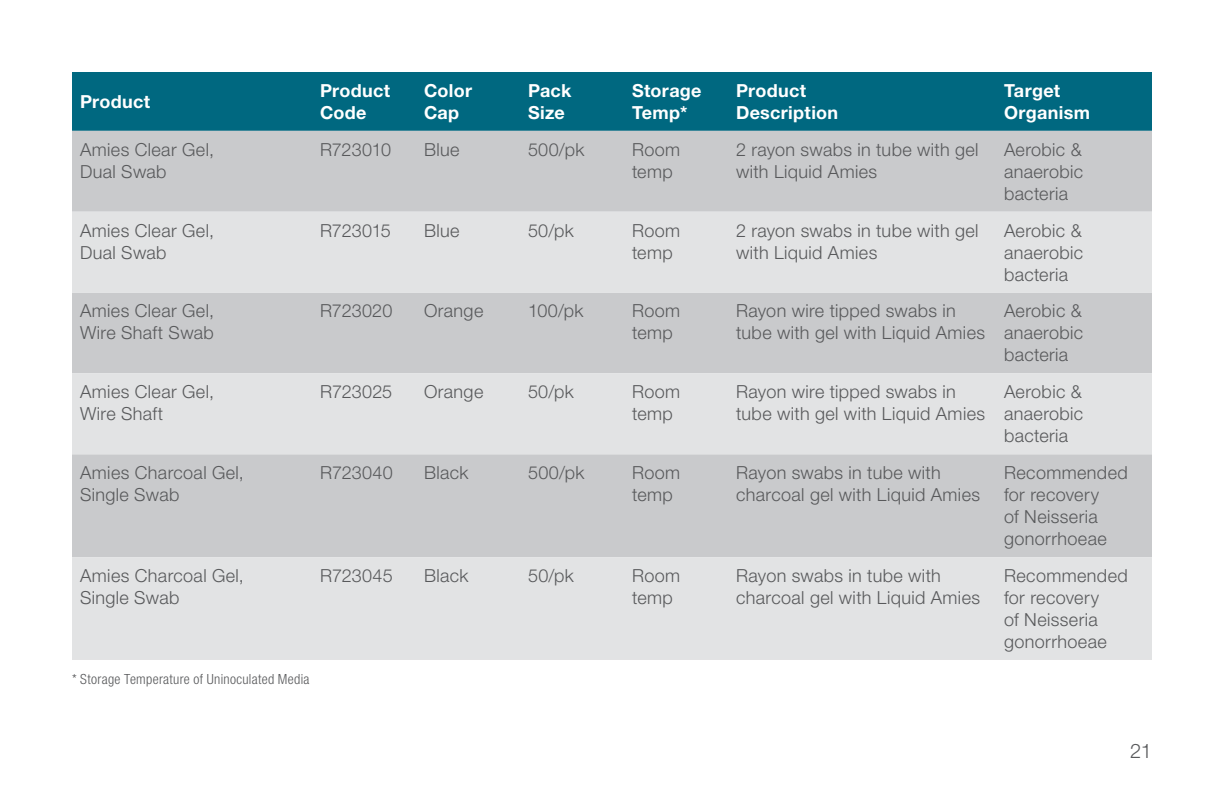
<style>
.page{position:relative;width:1224px;height:792px;background:#fff}
.page>*{position:absolute;margin:0;border:0;box-sizing:border-box;transform-origin:0 0}
.t1{font:300 20px "Helvetica Neue LT Std";color:#58595b}
.t2{font:300 18px/22px "Helvetica Neue LT Std";letter-spacing:.02em;color:#58595b}
.t3{font:700 18px/22px "Helvetica Neue LT Std";letter-spacing:.02em;color:#fff}
.t4{font:300 18px "Helvetica Neue LT Std";letter-spacing:-.01em;color:#58595b}
.t5{font:300 18px "Helvetica Neue LT Std";color:#58595b}
.t6{font:300 condensed 14px "Helvetica Neue LT Std";letter-spacing:.02em;color:#58595b}
</style>
<div class="page">
<div style="left:72px;top:72px;width:1080px;height:59px;background:#006880"></div>
<div style="left:72px;top:131px;width:1080px;height:81px;background:#c9cacc"></div>
<svg style="left:72px;top:212px;width:1080px;height:448px;background:#d7d8da"></svg>
<p class="t3" style="left:80px;top:90px;width:72px">Product</p>
<p class="t3" style="left:320px;top:79px;width:72px">Product<br>Code</p>
<p class="t3" style="left:424px;top:79px;width:50px">Color<br>Cap</p>
<p class="t3" style="left:528px;top:79px;width:45px">Pack<br>Size</p>
<p class="t3" style="left:632px;top:79px;width:71px">Storage<br>Temp*</p>
<p class="t3" style="left:736px;top:79px;width:104px">Product<br>Description</p>
<p class="t3" style="left:1004px;top:79px;width:88px">Target<br>Organism</p>
<p class="t2" style="left:80px;top:138px;width:136px">Amies Clear Gel,<br>Dual Swab</p>
<p class="t4" style="left:320px;top:138px;width:73px">R723010</p>
<p class="t2" style="left:424px;top:138px;width:37px">Blue</p>
<p class="t2" style="left:528px;top:138px;width:58px">500/pk</p>
<p class="t2" style="left:632px;top:138px;width:50px">Room temp</p>
<p class="t2" style="left:736px;top:138px;width:244px">2 rayon swabs in tube with gel with Liquid Amies</p>
<p class="t2" style="left:1004px;top:138px;width:81px;text-align:justify">Aerobic &amp; anaerobic bacteria</p>
<p class="t2" style="left:80px;top:219px;width:136px">Amies Clear Gel,<br>Dual Swab</p>
<p class="t4" style="left:320px;top:219px;width:72px">R723015</p>
<p class="t2" style="left:424px;top:219px;width:37px">Blue</p>
<p class="t2" style="left:528px;top:219px;width:47px">50/pk</p>
<p class="t2" style="left:632px;top:219px;width:50px">Room temp</p>
<p class="t2" style="left:736px;top:219px;width:244px">2 rayon swabs in tube with gel with Liquid Amies</p>
<p class="t2" style="left:1004px;top:219px;width:81px;text-align:justify">Aerobic &amp; anaerobic bacteria</p>
<p class="t2" style="left:80px;top:300px;width:136px">Amies Clear Gel,<br>Wire Shaft Swab</p>
<p class="t5" style="left:320px;top:300px;width:74px">R723020</p>
<p class="t2" style="left:424px;top:300px;width:61px">Orange</p>
<p class="t2" style="left:528px;top:300px;width:57px">100/pk</p>
<p class="t2" style="left:632px;top:300px;width:50px">Room temp</p>
<p class="t2" style="left:736px;top:300px;width:251px">Rayon wire tipped swabs in tube with gel with Liquid Amies</p>
<p class="t2" style="left:1004px;top:300px;width:81px;text-align:justify">Aerobic &amp; anaerobic bacteria</p>
<p class="t2" style="left:80px;top:380px;width:136px">Amies Clear Gel,<br>Wire Shaft</p>
<p class="t5" style="left:320px;top:381px;width:74px">R723025</p>
<p class="t2" style="left:424px;top:380px;width:61px">Orange</p>
<p class="t2" style="left:528px;top:380px;width:47px">50/pk</p>
<p class="t2" style="left:632px;top:380px;width:50px">Room temp</p>
<p class="t2" style="left:736px;top:380px;width:251px">Rayon wire tipped swabs in tube with gel with Liquid Amies</p>
<p class="t2" style="left:1004px;top:380px;width:81px;text-align:justify">Aerobic &amp; anaerobic bacteria</p>
<p class="t2" style="left:80px;top:461px;width:165px">Amies Charcoal Gel,<br>Single Swab</p>
<p class="t2" style="left:320px;top:461px;width:74px">R723040</p>
<p class="t2" style="left:424px;top:461px;width:46px">Black</p>
<p class="t2" style="left:528px;top:461px;width:58px">500/pk</p>
<p class="t2" style="left:632px;top:461px;width:50px">Room temp</p>
<p class="t2" style="left:736px;top:461px;width:246px">Rayon swabs in tube with charcoal gel with Liquid Amies</p>
<p class="t2" style="left:1004px;top:461px;width:125px">Recommended for recovery<br>of Neisseria gonorrhoeae</p>
<p class="t2" style="left:80px;top:564px;width:165px">Amies Charcoal Gel,<br>Single Swab</p>
<p class="t2" style="left:320px;top:564px;width:74px">R723045</p>
<p class="t2" style="left:424px;top:564px;width:46px">Black</p>
<p class="t2" style="left:528px;top:564px;width:47px">50/pk</p>
<p class="t2" style="left:632px;top:564px;width:50px">Room temp</p>
<p class="t2" style="left:736px;top:564px;width:246px">Rayon swabs in tube with charcoal gel with Liquid Amies</p>
<p class="t2" style="left:1004px;top:564px;width:125px">Recommended for recovery<br>of Neisseria gonorrhoeae</p>
<p class="t6" style="left:72px;top:671px;width:239px">* Storage Temperature of Uninoculated Media</p>
<p class="t1" style="left:1130px;top:739px;width:23px">21</p>
</div>
